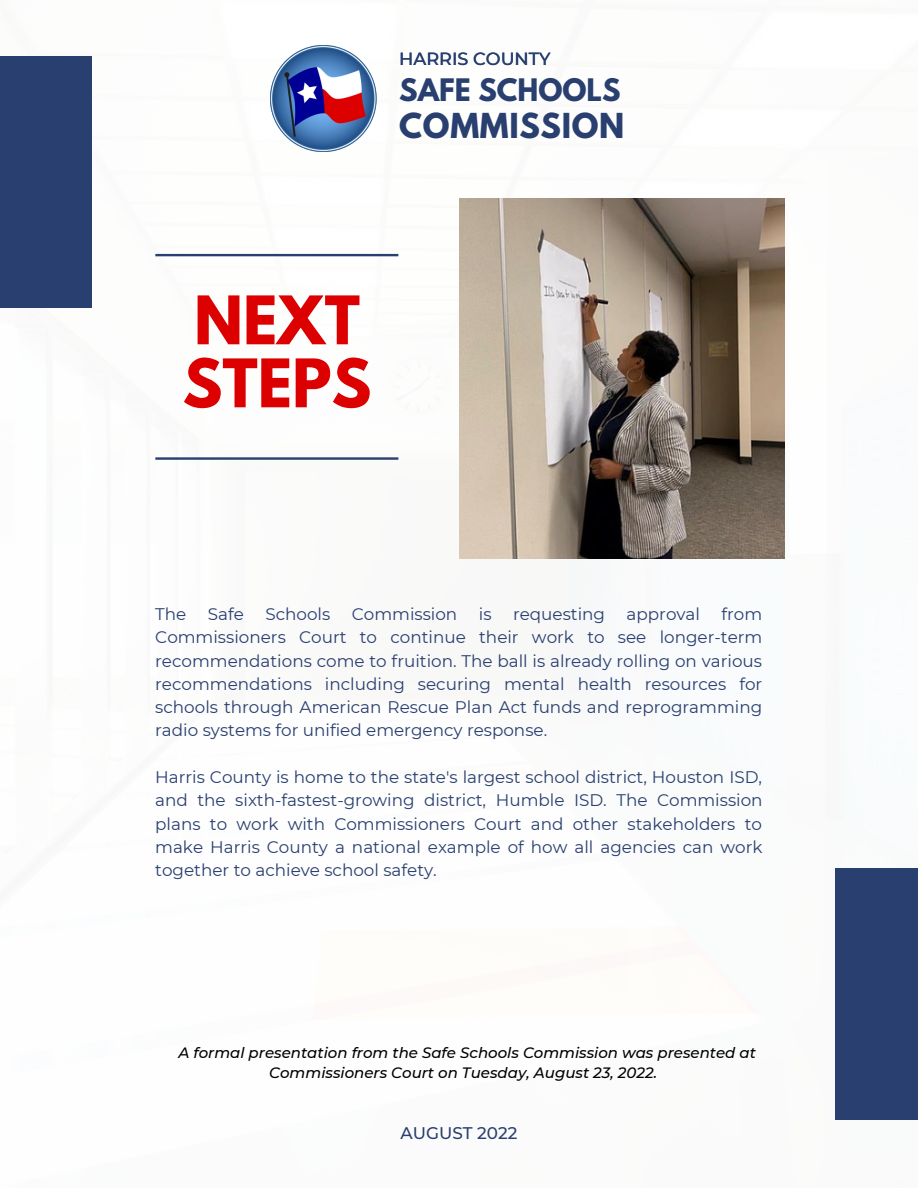
<style>
.page{position:relative;width:918px;height:1188px;background:#fff}
.page>*{position:absolute;margin:0;border:0;box-sizing:border-box;transform-origin:0 0}
.t1{font:700 59.25px/63px "League Spartan";color:#d00}
.t2{font:700 30.45px "League Spartan";letter-spacing:.02em;color:#293f70}
.t3{font:700 27.45px "League Spartan";color:#293f70}
.t4{font:500 17.55px "Montserrat";color:#293f70}
.t5{font:16.8px/23.2px "Montserrat";color:#293f70;text-align:justify}
.t6{font:500 16.8px "Montserrat";color:#293f70}
.t7{font:italic 500 15px/20.2px "Montserrat";color:#000;text-align:center}
</style>
<div class="page">
<div style="left:835px;top:868px;width:83px;height:252px;background:#293f70"></div>
<img style="left:271px;top:46px;width:106px;height:105px">
<img style="left:459px;top:198px;width:325px;height:360px">
<div style="left:0;top:56px;width:92px;height:252px;background:#293f70"></div>
<hr style="left:155px;top:457px;width:243px;height:3px;background:#293f70">
<hr style="left:155px;top:254px;width:243px;height:2px;background:#293f70">
<p class="t4" style="left:399px;top:48px;width:153px">HARRIS COUNTY</p>
<h3 class="t3" style="left:399px;top:76px;width:223px">SAFE SCHOOLS</h3>
<h2 class="t2" style="left:399px;top:110px;width:227px">COMMISSION</h2>
<h1 class="t1" style="left:183px;top:297px;width:190px">NEXT<br>STEPS</h1>
<p class="t5" style="left:155px;top:602px;width:33px">The</p>
<p class="t5" style="left:208px;top:602px;width:38px">Safe</p>
<p class="t5" style="left:265px;top:602px;width:66px">Schools</p>
<p class="t5" style="left:352px;top:602px;width:107px">Commission</p>
<p class="t5" style="left:479px;top:602px;width:14px">is</p>
<p class="t5" style="left:513px;top:602px;width:94px">requesting</p>
<p class="t5" style="left:627px;top:602px;width:75px">approval</p>
<p class="t5" style="left:155px;top:602px;width:609px;text-indent:566px">from Commissioners Court to continue their work to see longer-term recommendations come to fruition. The ball is already rolling on various recommendations including securing mental health resources for schools through American Rescue Plan Act funds and reprogramming radio systems for unified emergency response.</p>
<p class="t5" style="left:155px;top:765px;width:609px">Harris County is home to the state's largest school district, Houston ISD, and the sixth-fastest-growing district, Humble ISD. The Commission plans to work with Commissioners Court and other stakeholders to make Harris County a national example of how all agencies can work together to achieve school safety.</p>
<p class="t7" style="left:178px;top:1042px;width:579px">A formal presentation from the Safe Schools Commission was presented at<br>Commissioners Court on Tuesday, August 23, 2022.</p>
<p class="t6" style="left:401px;top:1123px;width:118px">AUGUST 2022</p>
</div>
